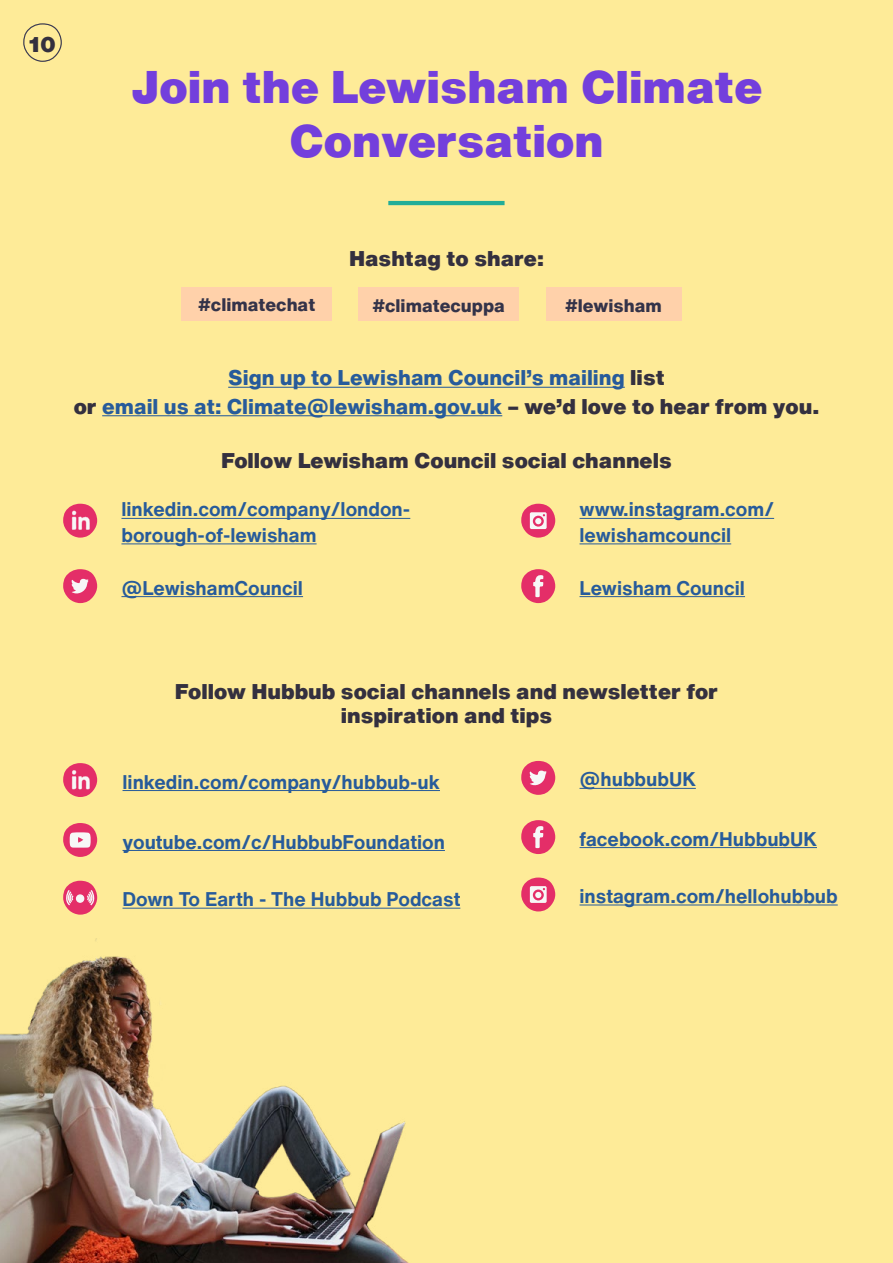
<style>
.page{position:relative;width:893px;height:1263px;background:#feeb98}
.page>*{position:absolute;margin:0;border:0;box-sizing:border-box;transform-origin:0 0}
.t1{font:900 45px/54px "Helvetica Now Text";color:#733fdc;text-align:center}
.t2{font:900 21px/24px "Helvetica Now Text";color:#34303f;text-align:center}
.t3{font:800 21px/28.5px "Helvetica Now Text";color:#275b9b;text-align:center}
.t4{font:700 19.5px/25.5px "Helvetica Now Text";color:#275b9b}
.t5{font:800 17.85px "Helvetica Now Text";color:#343349}
.s1{font-weight:900;color:#34303f}
</style>
<div class="page">
<hr style="left:388px;top:201px;width:117px;height:4px;background:#22ad98">
<hr style="left:228px;top:387px;width:397px;height:1px;background:#275b9b">
<hr style="left:102px;top:415px;width:400px;height:1px;background:#275b9b">
<hr style="left:579px;top:847px;width:238px;height:1px;background:#275b9b">
<hr style="left:123px;top:790px;width:317px;height:1px;background:#275b9b">
<hr style="left:579px;top:904px;width:259px;height:1px;background:#275b9b">
<hr style="left:579px;top:788px;width:117px;height:1px;background:#275b9b">
<hr style="left:123px;top:850px;width:322px;height:1px;background:#275b9b">
<hr style="left:123px;top:908px;width:337px;height:1px;background:#275b9b">
<svg style="left:521px;top:820px;width:34px;height:34px"></svg>
<svg style="left:63px;top:763px;width:34px;height:34px"></svg>
<svg style="left:521px;top:877px;width:34px;height:34px"></svg>
<hr style="left:579px;top:596px;width:166px;height:1px;background:#275b9b">
<hr style="left:579px;top:518px;width:195px;height:1px;background:#275b9b">
<hr style="left:579px;top:543px;width:152px;height:1px;background:#275b9b">
<svg style="left:521px;top:569px;width:34px;height:34px"></svg>
<svg style="left:521px;top:504px;width:34px;height:34px"></svg>
<svg style="left:521px;top:761px;width:34px;height:34px"></svg>
<hr style="left:121px;top:518px;width:289px;height:1px;background:#275b9b">
<hr style="left:121px;top:543px;width:196px;height:1px;background:#275b9b">
<hr style="left:121px;top:596px;width:182px;height:1px;background:#275b9b">
<svg style="left:63px;top:504px;width:34px;height:34px"></svg>
<svg style="left:63px;top:569px;width:34px;height:34px"></svg>
<svg style="left:63px;top:881px;width:34px;height:34px"></svg>
<div style="left:77px;top:895px;width:7px;height:7px;background:#f7f7f7;border-radius:50%"></div>
<div style="left:76px;top:894px;width:8px;height:9px;border:1px solid #f7f7f7;border-radius:50%"></div>
<svg style="left:63px;top:823px;width:34px;height:34px"></svg>
<img style="left:0;top:939px;width:409px;height:324px">
<div style="left:358px;top:287px;width:161px;height:34px;background:#ffd1aa"></div>
<div style="left:546px;top:287px;width:135px;height:34px;background:#ffd1aa"></div>
<div style="left:181px;top:287px;width:151px;height:34px;background:#ffd1aa"></div>
<svg style="left:23px;top:23px;width:39px;height:39px"></svg>
<p class="t2" style="left:29px;top:32px;width:28px">10</p>
<h1 class="t1" style="left:130px;top:59px;width:633px">Join the Lewisham Climate<br>Conversation</h1>
<p class="t2" style="left:349px;top:246px;width:196px">Hashtag to share:</p>
<p class="t5" style="left:198px;top:291px;width:119px">#climatechat</p>
<p class="t5" style="left:372px;top:292px;width:134px">#climatecuppa</p>
<p class="t5" style="left:565px;top:292px;width:98px">#lewisham</p>
<p class="t3" style="left:74px;top:363px;width:747px">Sign up to Lewisham Council’s mailing <span class="s1">list<br>or</span> email us at: Climate@lewisham.gov.uk <span class="s1">– we’d love to hear from you.</span></p>
<p class="t2" style="left:221px;top:448px;width:452px">Follow Lewisham Council social channels</p>
<p class="t4" style="left:121px;top:496px;width:290px">linkedin.com/company/london&shy;borough-of-lewisham</p>
<p class="t4" style="left:121px;top:574px;width:183px">@LewishamCouncil</p>
<p class="t4" style="left:579px;top:496px;width:196px">www.instagram.com/ lewishamcouncil</p>
<p class="t4" style="left:579px;top:574px;width:167px">Lewisham Council</p>
<p class="t2" style="left:175px;top:679px;width:545px">Follow Hubbub social channels and newsletter for inspiration and tips</p>
<p class="t4" style="left:123px;top:768px;width:319px">linkedin.com/company/hubbub-uk</p>
<p class="t4" style="left:123px;top:828px;width:324px">youtube.com/c/HubbubFoundation</p>
<p class="t4" style="left:123px;top:886px;width:339px">Down To Earth - The Hubbub Podcast</p>
<p class="t4" style="left:579px;top:766px;width:118px">@hubbubUK</p>
<p class="t4" style="left:579px;top:825px;width:239px">facebook.com/HubbubUK</p>
<p class="t4" style="left:579px;top:883px;width:260px">instagram.com/hellohubbub</p>
</div>
